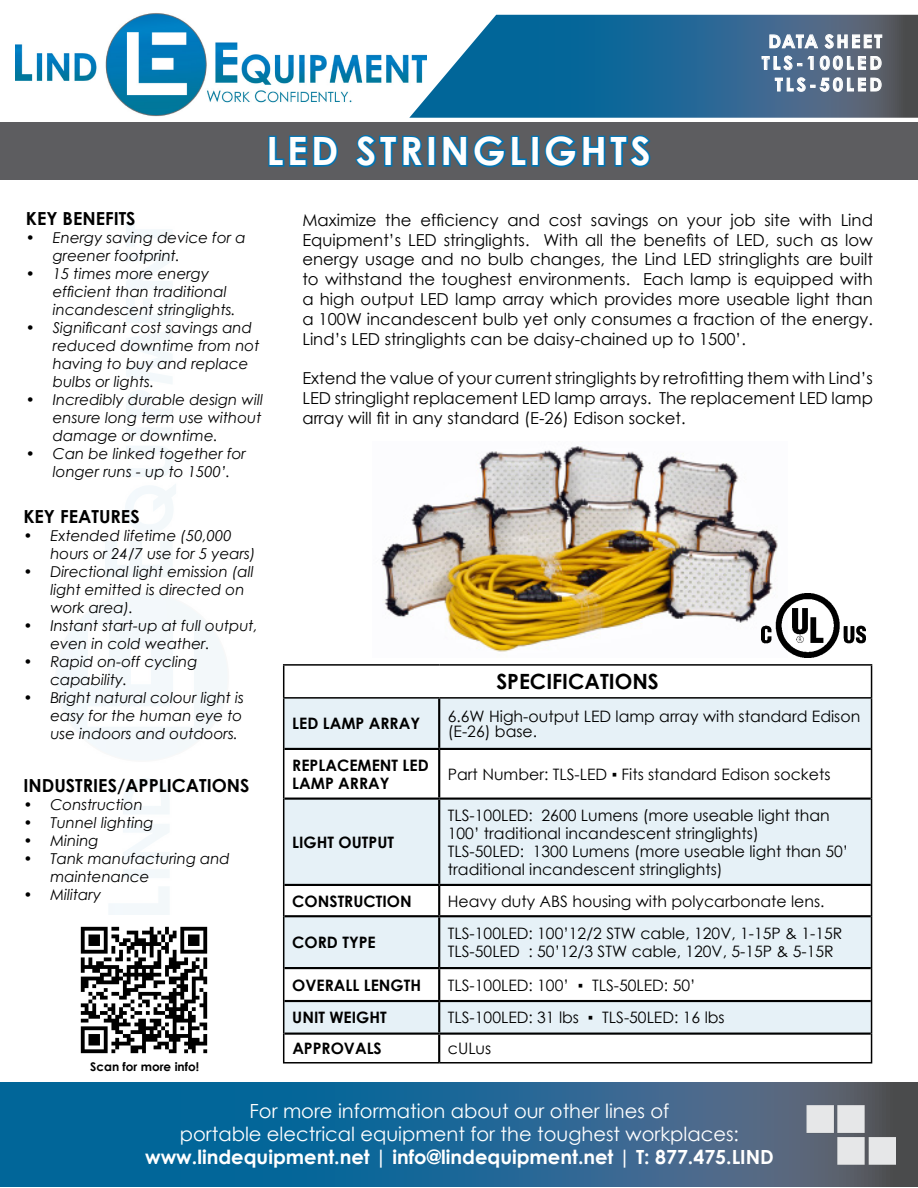
<style>
.page{position:relative;width:918px;height:1188px;background:#fff}
.page>*{position:absolute;margin:0;border:0;box-sizing:border-box;transform-origin:0 0}
.t1{font:700 39px "Century Gothic";letter-spacing:.09em;color:#fff}
.t2{font:700 21px "Century Gothic";color:#000}
.t3{font:19.5px/23.4px "Century Gothic";color:#fff;text-align:center}
.t4{font:700 19.5px "Century Gothic";color:#fff}
.t5{font:700 18px "Century Gothic";color:#000}
.t6{font:700 18px/21.6px "Century Gothic";letter-spacing:.17em;color:#fff;text-align:right}
.t7{font:16.5px/19.8px "Century Gothic";color:#000;text-align:justify}
.t8{font:15.75px/18px "Century Gothic";color:#000}
.t9{font:700 15.75px/18px "Century Gothic";color:#000}
.t10{font:italic 15px/18px "Century Gothic";color:#000}
.t11{font:700 12px "Century Gothic";color:#000}
.s1{font-weight:700}
</style>
<div class="page">
<img style="left:16px;top:13px;width:393px;height:104px">
<svg style="left:0;top:1083px;width:918px;height:103px;background:#216690"></svg>
<img style="left:806px;top:1106px;width:89px;height:59px">
<svg style="left:409px;top:15px;width:509px;height:103px;background:#387399"></svg>
<svg style="left:770px;top:35px;width:48px;height:13px"></svg>
<svg style="left:825px;top:34px;width:57px;height:15px"></svg>
<svg style="left:762px;top:56px;width:40px;height:14px"></svg>
<svg style="left:808px;top:56px;width:5px;height:13px"></svg>
<svg style="left:820px;top:56px;width:61px;height:14px"></svg>
<svg style="left:775px;top:78px;width:30px;height:13px"></svg>
<svg style="left:811px;top:78px;width:70px;height:13px"></svg>
<img style="left:80px;top:926px;width:128px;height:128px">
<img style="left:381px;top:446px;width:397px;height:206px">
<svg style="left:284px;top:699px;width:587px;height:334px;fill:#e6f1f7"></svg>
<hr style="left:283px;top:699px;width:1px;height:50px;background:#000">
<hr style="left:871px;top:699px;width:1px;height:50px;background:#000">
<hr style="left:283px;top:749px;width:1px;height:50px;background:#000">
<hr style="left:871px;top:749px;width:1px;height:50px;background:#000">
<hr style="left:283px;top:799px;width:1px;height:86px;background:#000">
<hr style="left:871px;top:799px;width:1px;height:86px;background:#000">
<hr style="left:283px;top:885px;width:1px;height:31px;background:#000">
<hr style="left:871px;top:885px;width:1px;height:31px;background:#000">
<hr style="left:283px;top:916px;width:1px;height:52px;background:#000">
<hr style="left:871px;top:916px;width:1px;height:52px;background:#000">
<hr style="left:283px;top:968px;width:1px;height:33px;background:#000">
<hr style="left:871px;top:968px;width:1px;height:33px;background:#000">
<hr style="left:283px;top:1001px;width:1px;height:33px;background:#000">
<hr style="left:871px;top:1001px;width:1px;height:33px;background:#000">
<svg style="left:283px;top:1034px;width:1px;height:28px"></svg>
<svg style="left:871px;top:1034px;width:1px;height:28px"></svg>
<hr style="left:283px;top:1062px;width:156px;height:2px;background:#000">
<hr style="left:439px;top:1062px;width:433px;height:2px;background:#000">
<hr style="left:438px;top:699px;width:2px;height:49px;background:#000">
<hr style="left:284px;top:748px;width:155px;height:2px;background:#000">
<hr style="left:439px;top:748px;width:432px;height:2px;background:#000">
<hr style="left:438px;top:750px;width:2px;height:48px;background:#000">
<hr style="left:284px;top:798px;width:155px;height:2px;background:#000">
<hr style="left:439px;top:798px;width:432px;height:2px;background:#000">
<hr style="left:438px;top:800px;width:2px;height:84px;background:#000">
<hr style="left:284px;top:884px;width:155px;height:2px;background:#000">
<hr style="left:439px;top:884px;width:432px;height:2px;background:#000">
<hr style="left:438px;top:886px;width:2px;height:29px;background:#000">
<hr style="left:284px;top:915px;width:155px;height:2px;background:#000">
<hr style="left:439px;top:915px;width:432px;height:2px;background:#000">
<hr style="left:438px;top:917px;width:2px;height:50px;background:#000">
<hr style="left:284px;top:967px;width:155px;height:2px;background:#000">
<hr style="left:439px;top:967px;width:432px;height:2px;background:#000">
<hr style="left:438px;top:969px;width:2px;height:31px;background:#000">
<hr style="left:284px;top:1000px;width:155px;height:2px;background:#000">
<hr style="left:439px;top:1000px;width:432px;height:2px;background:#000">
<hr style="left:438px;top:1002px;width:2px;height:31px;background:#000">
<hr style="left:284px;top:1033px;width:155px;height:2px;background:#000">
<hr style="left:439px;top:1033px;width:432px;height:2px;background:#000">
<hr style="left:438px;top:1035px;width:2px;height:27px;background:#000">
<hr style="left:283px;top:664px;width:156px;height:2px;background:#000">
<hr style="left:283px;top:666px;width:1px;height:31px;background:#000">
<hr style="left:439px;top:664px;width:433px;height:2px;background:#000">
<hr style="left:871px;top:666px;width:1px;height:31px;background:#000">
<hr style="left:283px;top:697px;width:156px;height:2px;background:#000">
<hr style="left:439px;top:697px;width:433px;height:2px;background:#000">
<div style="left:0;top:123px;width:918px;height:57px;background:#5d5d60"></div>
<svg style="left:268px;top:135px;width:70px;height:32px"></svg>
<svg style="left:355px;top:135px;width:69px;height:33px"></svg>
<div style="left:427px;top:136px;width:9px;height:31px;border:3px solid #0073b2"></div>
<svg style="left:442px;top:135px;width:85px;height:33px"></svg>
<div style="left:531px;top:136px;width:8px;height:31px;border:3px solid #0073b2"></div>
<svg style="left:544px;top:135px;width:107px;height:33px"></svg>
<img style="left:761px;top:594px;width:104px;height:63px">
<h1 class="t1" style="left:267px;top:121px;width:386px">LED STRINGLIGHTS</h1>
<p class="t6" style="left:762px;top:30px;width:122px">DATA SHEET<br>TLS-100LED<br>TLS-50LED</p>
<p class="t5" style="left:26px;top:205px;width:111px">KEY BENEFITS</p>
<p class="t10" style="left:53px;top:229px;width:194px;text-indent:-27px">• Energy saving device for a greener footprint.</p>
<p class="t10" style="left:53px;top:265px;width:184px;text-indent:-27px">• 15 times more energy efficient than traditional incandescent stringlights.</p>
<p class="t10" style="left:53px;top:319px;width:208px;text-indent:-27px">• Significant cost savings and reduced downtime from not having to buy and replace bulbs or lights.</p>
<p class="t10" style="left:53px;top:391px;width:212px;text-align:justify;text-indent:-27px">• Incredibly durable design will ensure long term use without damage or downtime.</p>
<p class="t10" style="left:53px;top:445px;width:195px;text-indent:-27px">• Can be linked together for longer runs - up to 1500’.</p>
<p class="t5" style="left:23px;top:503px;width:118px">KEY FEATURES</p>
<p class="t10" style="left:50px;top:527px;width:207px;text-indent:-27px">• Extended lifetime (50,000 hours or 24/7 use for 5 years)</p>
<p class="t10" style="left:50px;top:563px;width:205px;text-indent:-27px">• Directional light emission (all light emitted is directed on work area).</p>
<p class="t10" style="left:50px;top:617px;width:209px;text-indent:-27px">• Instant start-up at full output, even in cold weather.</p>
<p class="t10" style="left:50px;top:653px;width:149px;text-indent:-27px">• Rapid on-off cycling capability.</p>
<p class="t10" style="left:50px;top:689px;width:195px;text-align:justify;text-indent:-27px">• Bright natural colour light is easy for the human eye to use indoors and outdoors.</p>
<p class="t5" style="left:23px;top:772px;width:228px">INDUSTRIES/APPLICATIONS</p>
<p class="t10" style="left:23px;top:795px;width:121px">• Construction</p>
<p class="t10" style="left:23px;top:813px;width:132px">• Tunnel lighting</p>
<p class="t10" style="left:23px;top:831px;width:77px">• Mining</p>
<p class="t10" style="left:50px;top:849px;width:181px;text-indent:-27px">• Tank manufacturing and maintenance</p>
<p class="t10" style="left:23px;top:885px;width:79px">• Military</p>
<p class="t11" style="left:90px;top:1058px;width:110px">Scan for more info!</p>
<p class="t7" style="left:302px;top:210px;width:572px">Maximize the efficiency and cost savings on your job site with Lind Equipment’s LED stringlights. With all the benefits of LED, such as low energy usage and no bulb changes, the Lind LED stringlights are built to withstand the toughest environments. Each lamp is equipped with a high output LED lamp array which provides more useable light than a 100W incandescent bulb yet only consumes a fraction of the energy.<br>Lind’s LED stringlights can be daisy-chained up to 1500’.</p>
<p class="t7" style="left:302px;top:368px;width:572px">Extend the value of your current stringlights by retrofitting them with Lind’s LED stringlight replacement LED lamp arrays. The replacement LED lamp array will fit in any standard (E-26) Edison socket.</p>
<h2 class="t2" style="left:496px;top:666px;width:164px">SPECIFICATIONS</h2>
<p class="t9" style="left:292px;top:714px;width:129px">LED LAMP ARRAY</p>
<p class="t8" style="left:448px;top:708px;width:414px;line-height:15px">6.6W High-output LED lamp array with standard Edison (E-26) base.</p>
<p class="t9" style="left:292px;top:755px;width:138px">REPLACEMENT LED<br>LAMP ARRAY</p>
<p class="t8" style="left:448px;top:765px;width:384px">Part Number: TLS-LED ▪ Fits standard Edison sockets</p>
<p class="t9" style="left:292px;top:832px;width:103px">LIGHT OUTPUT</p>
<p class="t8" style="left:448px;top:806px;width:402px">TLS-100LED: 2600 Lumens (more useable light than 100’ traditional incandescent stringlights)<br>TLS-50LED: 1300 Lumens (more useable light than 50’ traditional incandescent stringlights)</p>
<p class="t9" style="left:292px;top:891px;width:121px">CONSTRUCTION</p>
<p class="t8" style="left:448px;top:892px;width:378px">Heavy duty ABS housing with polycarbonate lens.</p>
<p class="t9" style="left:292px;top:933px;width:85px">CORD TYPE</p>
<p class="t8" style="left:448px;top:924px;width:396px">TLS-100LED: 100’12/2 STW cable, 120V, 1-15P &amp; 1-15R<br>TLS-50LED : 50’12/3 STW cable, 120V, 5-15P &amp; 5-15R</p>
<p class="t9" style="left:292px;top:975px;width:130px">OVERALL LENGTH</p>
<p class="t8" style="left:448px;top:976px;width:249px">TLS-100LED: 100’ <span class="s1">▪</span> TLS-50LED: 50’</p>
<p class="t9" style="left:292px;top:1008px;width:96px">UNIT WEIGHT</p>
<p class="t8" style="left:448px;top:1008px;width:278px">TLS-100LED: 31 lbs <span class="s1">▪</span> TLS-50LED: 16 lbs</p>
<p class="t9" style="left:292px;top:1039px;width:91px">APPROVALS</p>
<p class="t8" style="left:448px;top:1039px;width:45px">cULus</p>
<h3 class="t3" style="left:180px;top:1099px;width:561px">For more information about our other lines of<br>portable electrical equipment for the toughest workplaces:</h3>
<h3 class="t4" style="left:145px;top:1143px;width:630px">www.lindequipment.net | info@lindequipment.net | T: 877.475.LIND</h3>
</div>
